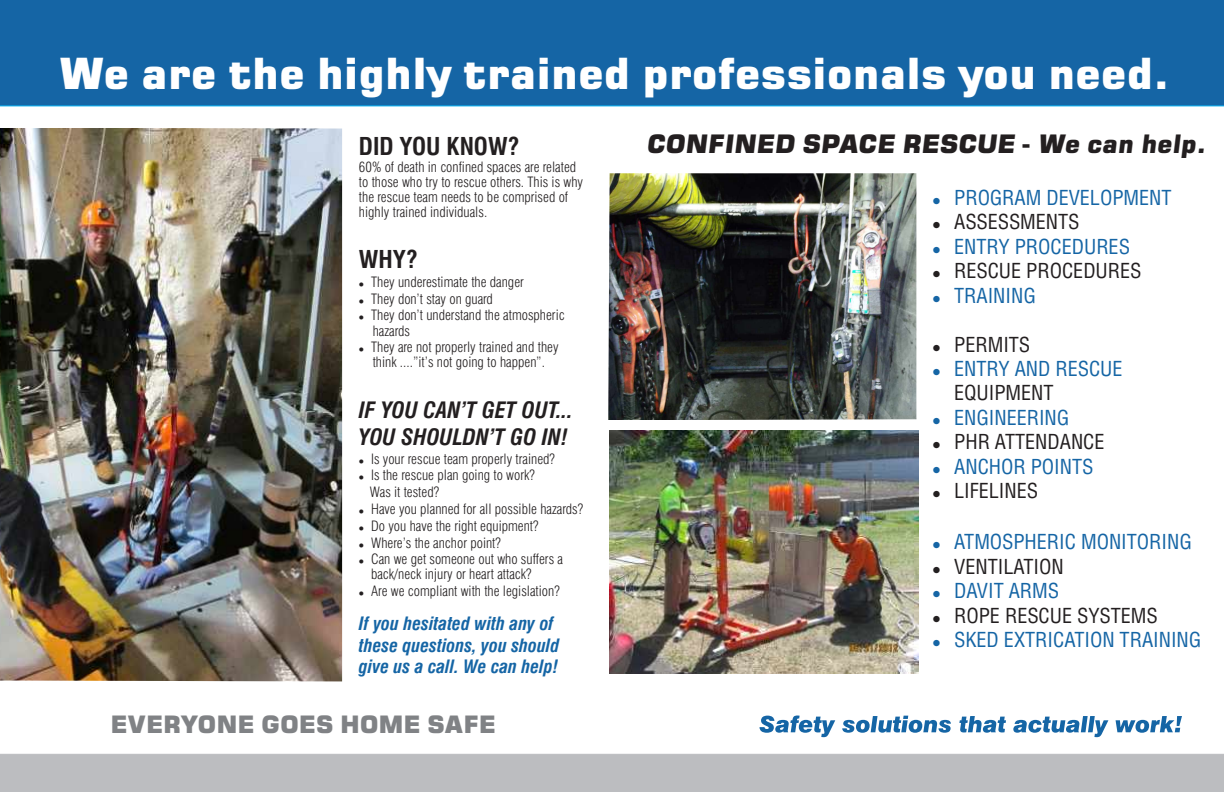
<style>
.page{position:relative;width:1224px;height:792px;background:#fff}
.page>*{position:absolute;margin:0;border:0;box-sizing:border-box;transform-origin:0 0}
.t1{font:700 43px "Square 721 Blk";color:#fff}
.t2{font:italic 700 25.5px "Square 721 Blk";color:#231f20}
.t3{font:700 24px "Square 721 Blk";color:#808285}
.t4{font:700 condensed 24px "Swiss 721 BT";color:#231f20}
.t5{font:italic 700 condensed 22px/26.5px "Swiss 721 BT";color:#231f20}
.t6{font:20.1px "Switzerland Condensed";color:#1565a5}
.t7{font:20.1px "Switzerland Condensed";color:#231f20}
.t8{font:italic 700 condensed 18px/21.7px "Swiss 721 BT";color:#1565a5}
.t9{font:300 condensed 14px/15.1px "Swiss 721 BT";color:#231f20}
</style>
<div class="page">
<div style="left:0;top:0;width:1224px;height:106px;background:#1565a5"></div>
<img style="left:608px;top:173px;width:308px;height:246px">
<img style="left:610px;top:431px;width:308px;height:242px">
<img style="left:0;top:129px;width:342px;height:552px">
<svg style="left:760px;top:716px;width:422px;height:21px"></svg>
<div style="left:0;top:754px;width:1224px;height:38px;background:#bcbdc0"></div>
<h1 class="t1" style="left:59px;top:47px;width:1113px">We are the highly trained professionals you need.</h1>
<h3 class="t4" style="left:359px;top:137px;width:162px">DID YOU KNOW?</h3>
<h2 class="t2" style="left:646px;top:128px;width:561px">CONFINED SPACE RESCUE - We can help.</h2>
<p class="t9" style="left:359px;top:161px;width:226px">60% of death in confined spaces are related to those who try to rescue others. This is why the rescue team needs to be comprised of highly trained individuals.</p>
<h3 class="t4" style="left:359px;top:250px;width:60px">WHY?</h3>
<p class="t9" style="left:359px;top:276px;width:166px">●They underestimate the danger</p>
<p class="t9" style="left:359px;top:293px;width:136px">●They don’t stay on guard</p>
<p class="t9" style="left:373px;top:309px;width:194px;text-indent:-14px">●They don’t understand the atmospheric hazards</p>
<p class="t9" style="left:359px;top:341px;width:201px;text-align:center">●They are not properly trained and they think ....”it’s not going to happen”.</p>
<h3 class="t5" style="left:359px;top:399px;width:215px">IF YOU CAN’T GET OUT...<br>YOU SHOULDN’T GO IN!</h3>
<p class="t9" style="left:359px;top:453px;width:198px">●Is your rescue team properly trained?</p>
<p class="t9" style="left:370px;top:468px;width:167px;line-height:16.8px;text-indent:-11px">●Is the rescue plan going to work?<br>Was it tested?</p>
<p class="t9" style="left:359px;top:503px;width:226px">●Have you planned for all possible hazards?</p>
<p class="t9" style="left:359px;top:520px;width:181px">●Do you have the right equipment?</p>
<p class="t9" style="left:359px;top:536px;width:144px">●Where’s the anchor point?</p>
<p class="t9" style="left:371px;top:553px;width:193px;text-indent:-12px">●Can we get someone out who suffers a back/neck injury or heart attack?</p>
<p class="t9" style="left:359px;top:585px;width:202px">●Are we compliant with the legislation?</p>
<p class="t8" style="left:359px;top:614px;width:202px">If you hesitated with any of these questions, you should give us a call. We can help!</p>
<h3 class="t6" style="left:932px;top:185px;width:241px">●PROGRAM DEVELOPMENT</h3>
<h3 class="t6" style="left:932px;top:234px;width:199px">●ENTRY PROCEDURES</h3>
<h3 class="t6" style="left:932px;top:283px;width:105px">●TRAINING</h3>
<h3 class="t7" style="left:932px;top:209px;width:149px">●ASSESSMENTS</h3>
<h3 class="t7" style="left:932px;top:258px;width:211px">●RESCUE PROCEDURES</h3>
<h3 class="t7" style="left:932px;top:332px;width:99px">●PERMITS</h3>
<h3 class="t7" style="left:954px;top:380px;width:101px">EQUIPMENT</h3>
<h3 class="t7" style="left:932px;top:429px;width:174px">●PHR ATTENDANCE</h3>
<h3 class="t7" style="left:932px;top:478px;width:107px">●LIFELINES</h3>
<h3 class="t6" style="left:932px;top:356px;width:192px">●ENTRY AND RESCUE</h3>
<h3 class="t6" style="left:932px;top:405px;width:138px">●ENGINEERING</h3>
<h3 class="t6" style="left:932px;top:454px;width:163px">●ANCHOR POINTS</h3>
<h3 class="t6" style="left:932px;top:529px;width:261px">●ATMOSPHERIC MONITORING</h3>
<h3 class="t6" style="left:932px;top:578px;width:128px">●DAVIT ARMS</h3>
<h3 class="t6" style="left:932px;top:627px;width:270px">●SKED EXTRICATION TRAINING</h3>
<h3 class="t7" style="left:932px;top:554px;width:133px">●VENTILATION</h3>
<h3 class="t7" style="left:932px;top:603px;width:227px">●ROPE RESCUE SYSTEMS</h3>
<h3 class="t3" style="left:110px;top:710px;width:387px">EVERYONE GOES HOME SAFE</h3>
</div>
